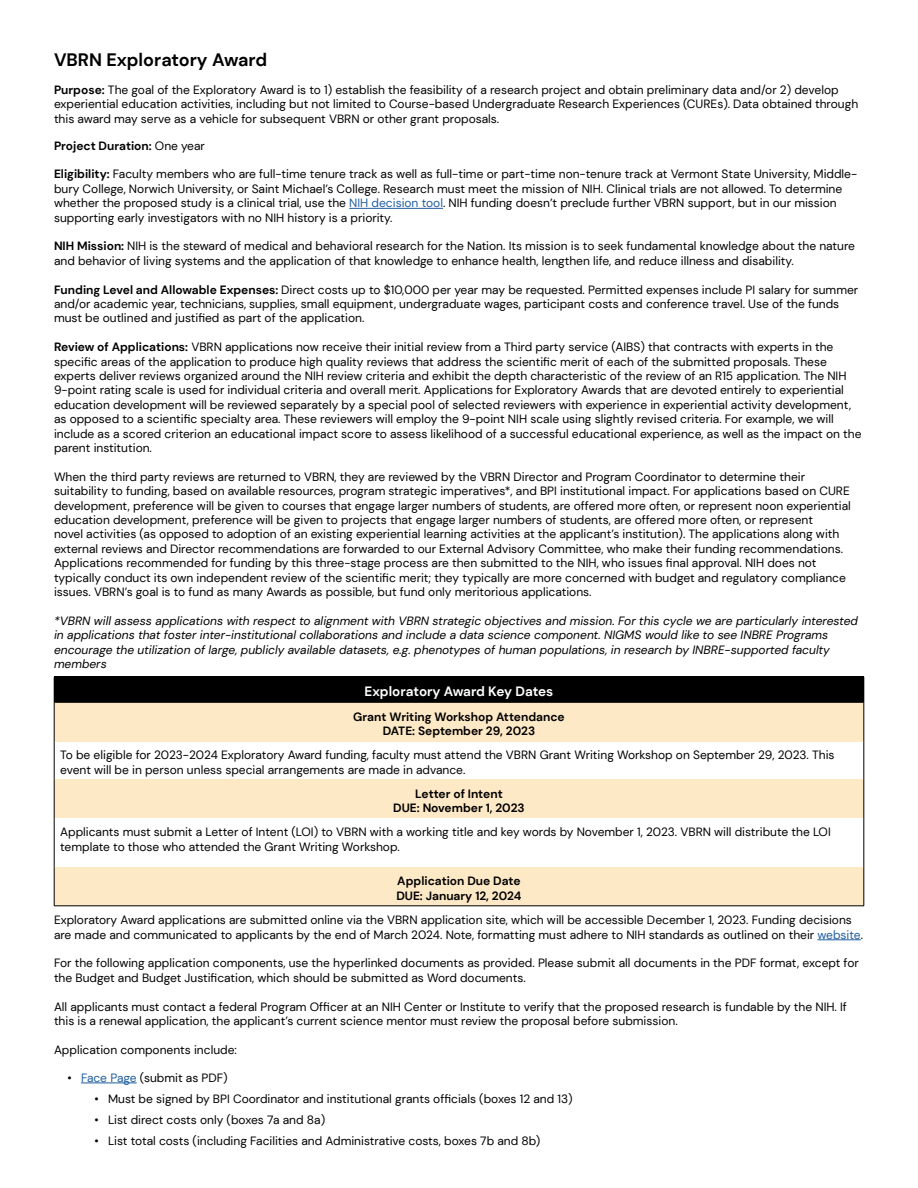
<style>
.page{position:relative;width:918px;height:1188px;background:#fff}
.page>*{position:absolute;margin:0;border:0;box-sizing:border-box;transform-origin:0 0}
.t1{font:700 18px "DM Sans";color:#000}
.t2{font:700 13.5px "DM Sans";color:#fff}
.t3{font:12px/14.4px "DM Sans";color:#000}
.t4{font:italic 12px/14.4px "DM Sans";color:#000}
.t5{font:700 12px/14.4px "DM Sans";color:#000;text-align:center}
.s1{font-weight:700}
.s2{font-weight:400}
.s3{color:#215e9e}
</style>
<div class="page">
<hr style="left:349px;top:208px;width:94px;height:1px;background:#215e9e">
<div style="left:54px;top:677px;width:810px;height:25px;background:#000"></div>
<div style="left:54px;top:702px;width:810px;height:39px;background:#fee9c6"></div>
<div style="left:54px;top:780px;width:810px;height:38px;background:#fee9c6"></div>
<div style="left:54px;top:867px;width:810px;height:39px;background:#fee9c6"></div>
<hr style="left:54px;top:676px;width:810px;height:1px;background:#000">
<svg style="left:864px;top:677px;width:1px;height:25px"></svg>
<hr style="left:54px;top:741px;width:1px;height:39px;background:#000">
<hr style="left:864px;top:741px;width:1px;height:39px;background:#000">
<hr style="left:54px;top:701px;width:810px;height:2px;background:#000">
<hr style="left:54px;top:702px;width:1px;height:39px;background:#000">
<hr style="left:864px;top:702px;width:1px;height:39px;background:#000">
<hr style="left:54px;top:780px;width:1px;height:38px;background:#000">
<hr style="left:864px;top:780px;width:1px;height:38px;background:#000">
<hr style="left:54px;top:818px;width:1px;height:49px;background:#000">
<hr style="left:864px;top:818px;width:1px;height:49px;background:#000">
<hr style="left:54px;top:867px;width:1px;height:39px;background:#000">
<hr style="left:864px;top:867px;width:1px;height:39px;background:#000">
<hr style="left:54px;top:906px;width:810px;height:1px;background:#000">
<hr style="left:817px;top:940px;width:44px;height:1px;background:#215e9e">
<hr style="left:81px;top:1083px;width:56px;height:1px;background:#215e9e">
<h1 class="t1" style="left:54px;top:48px;width:215px">VBRN Exploratory Award</h1>
<p class="t3" style="left:54px;top:82px;width:806px"><span class="s1">Purpose:</span> The goal of the Exploratory Award is to 1) establish the feasibility of a research project and obtain preliminary data and/or 2) develop experiential education activities, including but not limited to Course-based Undergraduate Research Experiences (CUREs). Data obtained through this award may serve as a vehicle for subsequent VBRN or other grant proposals.</p>
<p class="t5" style="left:54px;top:139px;width:153px">Project Duration: <span class="s2">One year</span></p>
<p class="t3" style="left:54px;top:167px;width:805px"><span class="s1">Eligibility:</span> Faculty members who are full-time tenure track as well as full-time or part-time non-tenure track at Vermont State University, Middle&shy;bury College, Norwich University, or Saint Michael’s College. Research must meet the mission of NIH. Clinical trials are not allowed. To determine whether the proposed study is a clinical trial, use the <span class="s3">NIH decision tool</span>. NIH funding doesn’t preclude further VBRN support, but in our mission supporting early investigators with no NIH history is a priority.</p>
<p class="t3" style="left:54px;top:239px;width:803px"><span class="s1">NIH Mission:</span> NIH is the steward of medical and behavioral research for the Nation. Its mission is to seek fundamental knowledge about the nature and behavior of living systems and the application of that knowledge to enhance health, lengthen life, and reduce illness and disability.</p>
<p class="t3" style="left:54px;top:282px;width:806px"><span class="s1">Funding Level and Allowable Expenses:</span> Direct costs up to $10,000 per year may be requested. Permitted expenses include PI salary for summer and/or academic year, technicians, supplies, small equipment, undergraduate wages, participant costs and conference travel. Use of the funds must be outlined and justified as part of the application.</p>
<p class="t3" style="left:54px;top:340px;width:809px"><span class="s1">Review of Applications:</span> VBRN applications now receive their initial review from a Third party service (AIBS) that contracts with experts in the specific areas of the application to produce high quality reviews that address the scientific merit of each of the submitted proposals. These experts deliver reviews organized around the NIH review criteria and exhibit the depth characteristic of the review of an R15 application. The NIH 9-point rating scale is used for individual criteria and overall merit. Applications for Exploratory Awards that are devoted entirely to experiential education development will be reviewed separately by a special pool of selected reviewers with experience in experiential activity development, as opposed to a scientific specialty area. These reviewers will employ the 9-point NIH scale using slightly revised criteria. For example, we will include as a scored criterion an educational impact score to assess likelihood of a successful educational experience, as well as the impact on the parent institution.</p>
<p class="t3" style="left:54px;top:469px;width:798px">When the third party reviews are returned to VBRN, they are reviewed by the VBRN Director and Program Coordinator to determine their suitability to funding, based on available resources, program strategic imperatives*, and BPI institutional impact. For applications based on CURE development, preference will be given to courses that engage larger numbers of students, are offered more often, or represent noon experiential education development, preference will be given to projects that engage larger numbers of students, are offered more often, or represent<br>novel activities (as opposed to adoption of an existing experiential learning activities at the applicant’s institution). The applications along with external reviews and Director recommendations are forwarded to our External Advisory Committee, who make their funding recommendations.<br>Applications recommended for funding by this three-stage process are then submitted to the NIH, who issues final approval. NIH does not typically conduct its own independent review of the scientific merit; they typically are more concerned with budget and regulatory compliance issues. VBRN’s goal is to fund as many Awards as possible, but fund only meritorious applications.</p>
<p class="t4" style="left:54px;top:613px;width:805px">*VBRN will assess applications with respect to alignment with VBRN strategic objectives and mission. For this cycle we are particularly interested in applications that foster inter-institutional collaborations and include a data science component. NIGMS would like to see INBRE Programs encourage the utilization of large, publicly available datasets, e.g. phenotypes of human populations, in research by INBRE-supported faculty members</p>
<p class="t2" style="left:365px;top:683px;width:190px">Exploratory Award Key Dates</p>
<p class="t5" style="left:353px;top:709px;width:213px">Grant Writing Workshop Attendance<br>DATE: September 29, 2023</p>
<p class="t3" style="left:60px;top:748px;width:776px">To be eligible for 2023-2024 Exploratory Award funding, faculty must attend the VBRN Grant Writing Workshop on September 29, 2023. This event will be in person unless special arrangements are made in advance.</p>
<p class="t5" style="left:393px;top:786px;width:133px">Letter of Intent<br>DUE: November 1, 2023</p>
<p class="t3" style="left:60px;top:825px;width:772px">Applicants must submit a Letter of Intent (LOI) to VBRN with a working title and key words by November 1, 2023. VBRN will distribute the LOI template to those who attended the Grant Writing Workshop.</p>
<p class="t5" style="left:396px;top:874px;width:127px;text-align:left">Application Due Date<br>DUE: January 12, 2024</p>
<p class="t3" style="left:54px;top:913px;width:811px">Exploratory Award applications are submitted online via the VBRN application site, which will be accessible December 1, 2023. Funding decisions are made and communicated to applicants by the end of March 2024. Note, formatting must adhere to NIH standards as outlined on their <span class="s3">website</span>.</p>
<p class="t3" style="left:54px;top:956px;width:806px">For the following application components, use the hyperlinked documents as provided. Please submit all documents in the PDF format, except for the Budget and Budget Justification, which should be submitted as Word documents.</p>
<p class="t3" style="left:54px;top:999px;width:794px">All applicants must contact a federal Program Officer at an NIH Center or Institute to verify that the proposed research is fundable by the NIH. If this is a renewal application, the applicant’s current science mentor must review the proposal before submission.</p>
<p class="t3" style="left:54px;top:1042px;width:184px">Application components include:</p>
<p class="t3" style="left:68px;top:1070px;width:162px">• <span class="s3">Face Page</span> (submit as PDF)</p>
<p class="t3" style="left:94px;top:1091px;width:480px">• Must be signed by BPI Coordinator and institutional grants officials (boxes 12 and 13)</p>
<p class="t3" style="left:94px;top:1113px;width:232px">• List direct costs only (boxes 7a and 8a)</p>
<p class="t3" style="left:94px;top:1134px;width:447px">• List total costs (including Facilities and Administrative costs, boxes 7b and 8b)</p>
</div>
